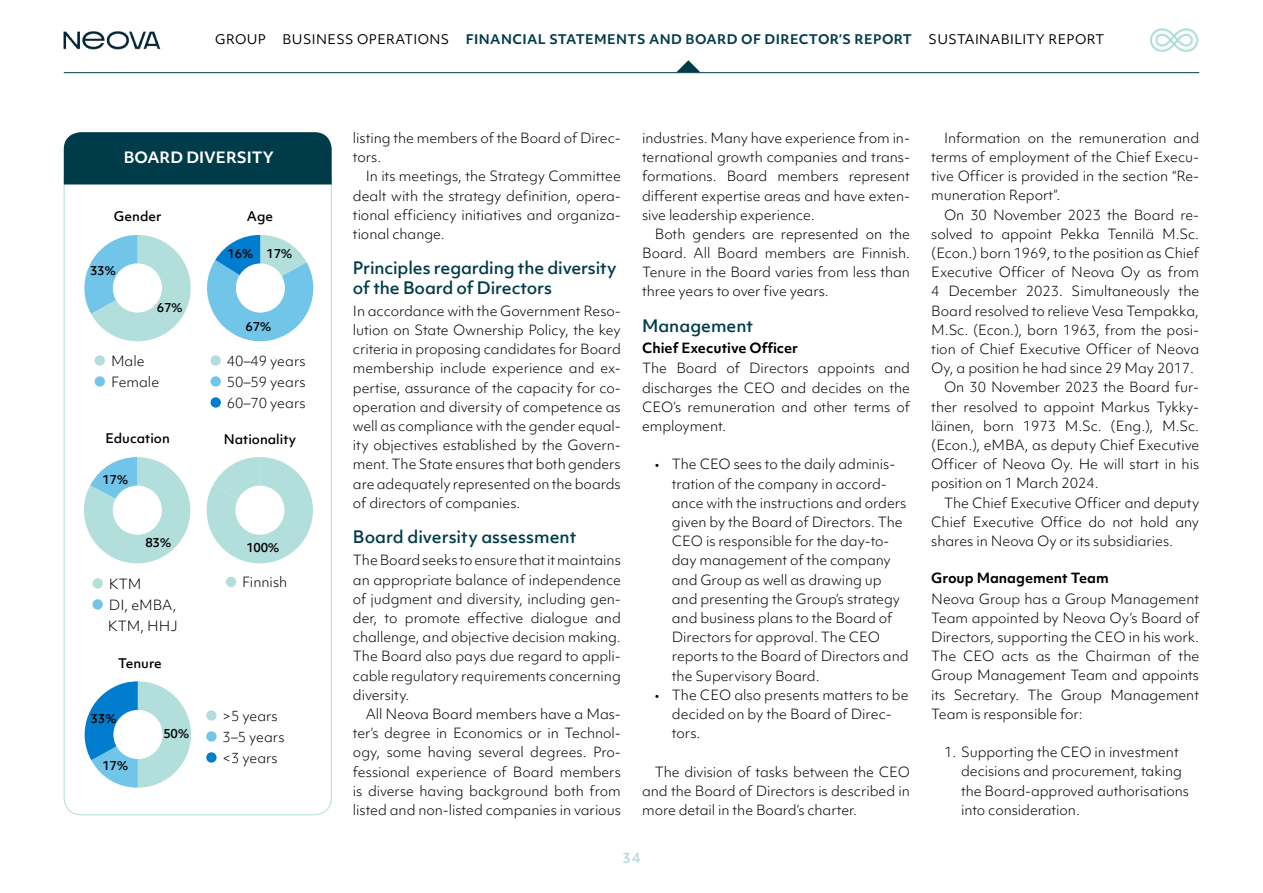
<style>
.page{position:relative;width:1263px;height:893px;background:#fff}
.page>*{position:absolute;margin:0;border:0;box-sizing:border-box;transform-origin:0 0}
.t1{font:500 16.5px/19.2px "Objektiv Mk 1";letter-spacing:-.01em;color:#003b49}
.t2{font:700 15px "Objektiv Mk 1";color:#fff}
.t3{font:300 13.5px/19.2px "Objektiv Mk 1";letter-spacing:-.005em;color:#000;text-align:justify}
.t4{font:700 13.5px "Objektiv Mk 1";color:#000}
.t5{font:500 13.5px "Objektiv Mk 1";color:#b2dedb}
.t6{font:700 12.75px "Objektiv Mk 1";letter-spacing:.03em;color:#003b49}
.t7{font:12.75px "Objektiv Mk 1";letter-spacing:.03em;color:#000}
.t8{font:500 12.75px "Objektiv Mk 1";color:#000}
.t9{font:500 12px "Objektiv Mk 1";letter-spacing:-.02em;color:#000}
</style>
<div class="page">
<hr style="left:64px;top:72px;width:1135px;height:1px;background:#003b49">
<img style="left:63px;top:32px;width:98px;height:17px">
<img style="left:1150px;top:28px;width:49px;height:24px">
<svg style="left:676px;top:60px;width:24px;height:12px"></svg>
<div style="left:64px;top:132px;width:268px;height:52px;background:#003b49"></div>
<div style="left:92px;top:578px;width:11px;height:11px;background:#b2dedb;border-radius:50%"></div>
<div style="left:92px;top:599px;width:11px;height:11px;background:#71c5e8;border-radius:50%"></div>
<svg style="left:84px;top:457px;width:106px;height:106px"></svg>
<div style="left:113px;top:486px;width:49px;height:49px;background:#fff;border-radius:50%"></div>
<svg style="left:84px;top:681px;width:107px;height:107px"></svg>
<div style="left:113px;top:710px;width:50px;height:49px;background:#fff;border-radius:50%"></div>
<div style="left:95px;top:355px;width:10px;height:11px;background:#b2dedb;border-radius:50%"></div>
<div style="left:95px;top:376px;width:10px;height:11px;background:#71c5e8;border-radius:50%"></div>
<div style="left:211px;top:355px;width:10px;height:11px;background:#b2dedb;border-radius:50%"></div>
<div style="left:211px;top:376px;width:10px;height:11px;background:#71c5e8;border-radius:50%"></div>
<div style="left:211px;top:397px;width:10px;height:11px;background:#007dce;border-radius:50%"></div>
<div style="left:226px;top:577px;width:10px;height:10px;background:#b2dedb;border-radius:50%"></div>
<svg style="left:84px;top:235px;width:107px;height:106px"></svg>
<div style="left:113px;top:263px;width:49px;height:50px;background:#fff;border-radius:50%"></div>
<svg style="left:207px;top:235px;width:106px;height:107px"></svg>
<div style="left:236px;top:263px;width:49px;height:50px;background:#fff;border-radius:50%"></div>
<div style="left:206px;top:710px;width:11px;height:11px;background:#b2dedb;border-radius:50%"></div>
<div style="left:206px;top:731px;width:11px;height:11px;background:#71c5e8;border-radius:50%"></div>
<div style="left:206px;top:752px;width:11px;height:11px;background:#007dce;border-radius:50%"></div>
<svg style="left:207px;top:457px;width:106px;height:106px"></svg>
<div style="left:235px;top:486px;width:49px;height:49px;background:#fff;border-radius:50%"></div>
<p class="t7" style="left:215px;top:31px;width:52px">GROUP</p>
<p class="t7" style="left:283px;top:31px;width:168px">BUSINESS OPERATIONS</p>
<p class="t6" style="left:466px;top:30px;width:447px">FINANCIAL STATEMENTS AND BOARD OF DIRECTOR’S REPORT</p>
<p class="t7" style="left:928px;top:31px;width:177px">SUSTAINABILITY REPORT</p>
<p class="t2" style="left:124px;top:147px;width:15px">Board</p>
<p class="t2" style="left:186px;top:147px;width:11px">diversity</p>
<p class="t8" style="left:114px;top:207px;width:49px">Gender</p>
<p class="t9" style="left:90px;top:262px;width:27px">33%</p>
<p class="t9" style="left:157px;top:299px;width:27px">67%</p>
<p class="t3" style="left:111px;top:350px;width:50px;line-height:21px">Male<br>Female</p>
<p class="t8" style="left:106px;top:430px;width:66px">Education</p>
<p class="t9" style="left:102px;top:471px;width:27px">17%</p>
<p class="t9" style="left:145px;top:534px;width:27px">83%</p>
<p class="t3" style="left:108px;top:573px;width:72px;line-height:21px;text-align:left">KTM<br>DI, eMBA,<br>KTM, HHJ</p>
<p class="t8" style="left:118px;top:654px;width:45px">Tenure</p>
<p class="t9" style="left:91px;top:710px;width:27px">33%</p>
<p class="t9" style="left:102px;top:757px;width:27px">17%</p>
<p class="t9" style="left:163px;top:725px;width:27px">50%</p>
<p class="t8" style="left:247px;top:207px;width:28px">Age</p>
<p class="t9" style="left:228px;top:246px;width:27px">16%</p>
<p class="t9" style="left:266px;top:246px;width:27px">17%</p>
<p class="t9" style="left:245px;top:318px;width:27px">67%</p>
<p class="t3" style="left:227px;top:350px;width:80px;line-height:21px">40–49 years 50–59 years 60–70 years</p>
<p class="t8" style="left:224px;top:431px;width:74px">Nationality</p>
<p class="t9" style="left:246px;top:539px;width:35px">100%</p>
<p class="t3" style="left:242px;top:572px;width:47px">Finnish</p>
<p class="t3" style="left:223px;top:705px;width:63px;line-height:21px;text-align:left">&gt;5 years<br>3–5 years &lt;3 years</p>
<p class="t3" style="left:353px;top:128px;width:269px">listing the members of the Board of Direc&shy;tors.</p>
<p class="t3" style="left:353px;top:167px;width:269px;text-indent:13px">In its meetings, the Strategy Committee dealt with the strategy definition, opera&shy;tional efficiency initiatives and organiza&shy;tional change.</p>
<p class="t1" style="left:353px;top:258px;width:265px">Principles regarding the diversity of the Board of Directors</p>
<p class="t3" style="left:353px;top:301px;width:269px">In accordance with the Government Reso&shy;lution on State Ownership Policy, the key criteria in proposing candidates for Board membership include experience and ex&shy;pertise, assurance of the capacity for co&shy;operation and diversity of competence as well as compliance with the gender equal&shy;ity objectives established by the Govern&shy;ment. The State ensures that both genders are adequately represented on the boards of directors of companies.</p>
<p class="t1" style="left:353px;top:527px;width:225px">Board diversity assessment</p>
<p class="t3" style="left:353px;top:551px;width:269px">The Board seeks to ensure that it maintains an appropriate balance of independence of judgment and diversity, including gen&shy;der, to promote effective dialogue and challenge, and objective decision making.<br>The Board also pays due regard to appli&shy;cable regulatory requirements concerning diversity.</p>
<p class="t3" style="left:353px;top:704px;width:269px;text-indent:13px">All Neova Board members have a Mas&shy;ter’s degree in Economics or in Technol&shy;ogy, some having several degrees. Pro&shy;fessional experience of Board members is diverse having background both from listed and non-listed companies in various</p>
<p class="t3" style="left:642px;top:128px;width:269px">industries. Many have experience from in&shy;ternational growth companies and trans&shy;formations. Board members represent different expertise areas and have exten&shy;sive leadership experience.</p>
<p class="t3" style="left:642px;top:224px;width:269px;text-indent:13px">Both genders are represented on the Board. All Board members are Finnish.<br>Tenure in the Board varies from less than three years to over five years.</p>
<p class="t1" style="left:642px;top:316px;width:113px">Management</p>
<p class="t4" style="left:642px;top:338px;width:157px">Chief Executive Officer</p>
<p class="t3" style="left:642px;top:359px;width:269px">The Board of Directors appoints and discharges the CEO and decides on the CEO’s remuneration and other terms of employment.</p>
<p class="t3" style="left:672px;top:455px;width:238px;text-align:left;text-indent:-17px">• The CEO sees to the daily adminis&shy;tration of the company in accord&shy;ance with the instructions and orders given by the Board of Directors. The<br>CEO is responsible for the day-to&shy;day management of the company and Group as well as drawing up and presenting the Group’s strategy and business plans to the Board of<br>Directors for approval. The CEO reports to the Board of Directors and the Supervisory Board.</p>
<p class="t3" style="left:672px;top:685px;width:238px;text-align:left;text-indent:-17px">• The CEO also presents matters to be decided on by the Board of Direc&shy;tors.</p>
<p class="t3" style="left:642px;top:762px;width:269px;text-indent:13px">The division of tasks between the CEO and the Board of Directors is described in more detail in the Board’s charter.</p>
<p class="t5" style="left:623px;top:848px;width:20px">34</p>
<p class="t3" style="left:931px;top:128px;width:269px;text-indent:13px">Information on the remuneration and terms of employment of the Chief Execu&shy;tive Officer is provided in the section “Re&shy;muneration Report”.</p>
<p class="t3" style="left:944px;top:205px;width:257px">On 30 November 2023 the Board re-</p>
<p class="t3" style="left:931px;top:224px;width:269px">solved to appoint Pekka Tennilä M.Sc.</p>
<p class="t3" style="left:931px;top:243px;width:269px">(Econ.) born 1969, to the position as Chief</p>
<p class="t3" style="left:931px;top:263px;width:269px">Executive Officer of Neova Oy as from</p>
<p class="t3" style="left:931px;top:282px;width:269px">4 December 2023. Simultaneously the</p>
<p class="t3" style="left:931px;top:301px;width:269px">Board resolved to relieve Vesa Tempakka,</p>
<p class="t3" style="left:931px;top:320px;width:269px">M.Sc. (Econ.), born 1963, from the posi-</p>
<p class="t3" style="left:931px;top:339px;width:269px">tion of Chief Executive Officer of Neova</p>
<p class="t3" style="left:931px;top:359px;width:264px">Oy, a position he had since 29 May 2017.</p>
<p class="t3" style="left:944px;top:378px;width:257px">On 30 November 2023 the Board fur-</p>
<p class="t3" style="left:931px;top:397px;width:269px">ther resolved to appoint Markus Tykky-</p>
<p class="t3" style="left:931px;top:416px;width:269px">läinen, born 1973 M.Sc. (Eng.), M.Sc.</p>
<p class="t3" style="left:931px;top:435px;width:269px">(Econ.), eMBA, as deputy Chief Executive</p>
<p class="t3" style="left:931px;top:454px;width:269px">Officer of Neova Oy. He will start in his</p>
<p class="t3" style="left:931px;top:474px;width:169px">position on 1 March 2024.</p>
<p class="t3" style="left:944px;top:493px;width:257px">The Chief Executive Officer and deputy</p>
<p class="t3" style="left:931px;top:512px;width:269px">Chief Executive Office do not hold any</p>
<p class="t3" style="left:931px;top:531px;width:243px">shares in Neova Oy or its subsidiaries.</p>
<p class="t4" style="left:931px;top:568px;width:179px">Group Management Team</p>
<p class="t3" style="left:931px;top:589px;width:269px">Neova Group has a Group Management Team appointed by Neova Oy’s Board of Directors, supporting the CEO in his work.<br>The CEO acts as the Chairman of the Group Management Team and appoints its Secretary. The Group Management Team is responsible for:</p>
<p class="t3" style="left:961px;top:742px;width:230px;text-align:left;text-indent:-17px">1. Supporting the CEO in investment decisions and procurement, taking the Board-approved authorisations into consideration.</p>
</div>
